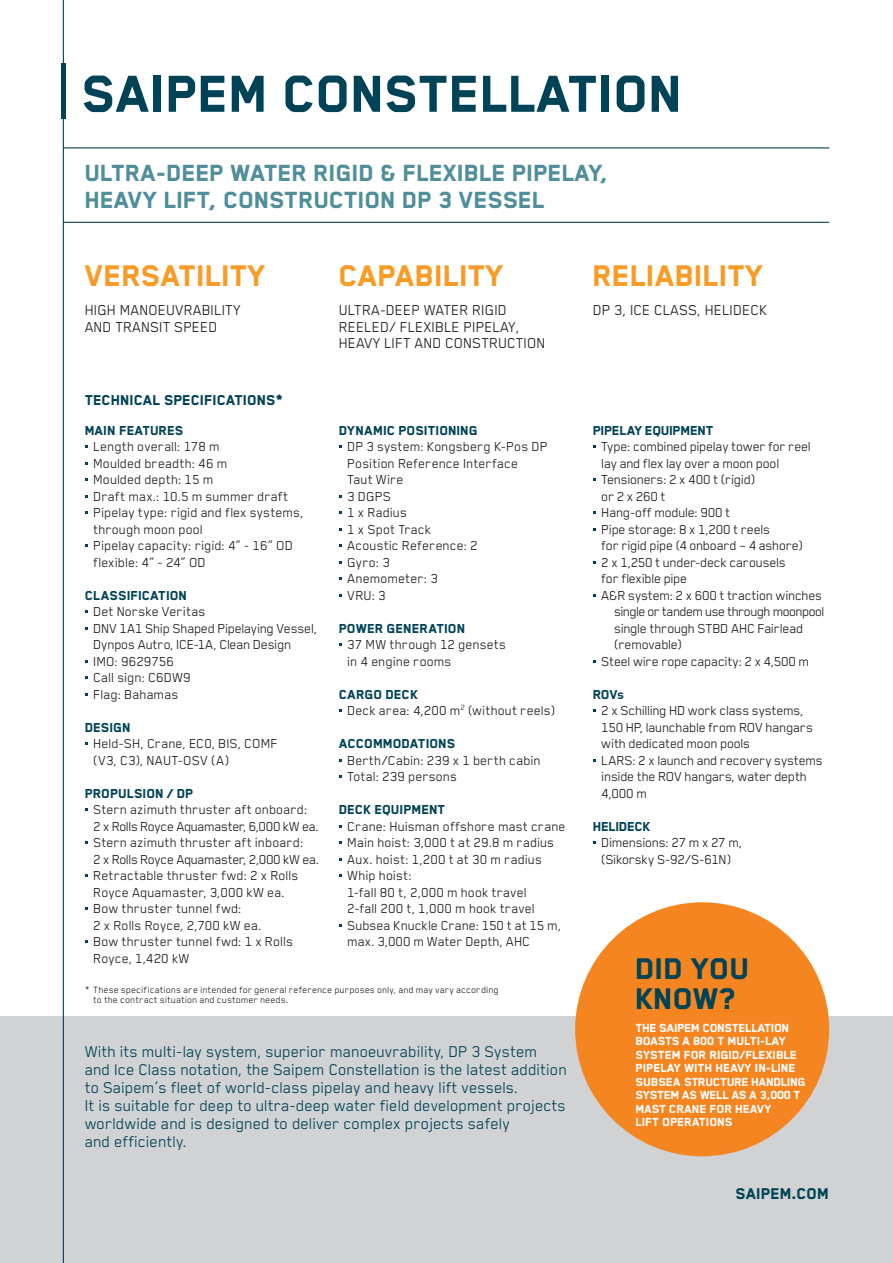
<style>
.page{position:relative;width:893px;height:1263px;background:#fff}
.page>*{position:absolute;margin:0;border:0;box-sizing:border-box;transform-origin:0 0}
.t1{font:800 60px "Blender Pro";color:#004356}
.t2{font:800 34.5px "Blender Pro";color:#f89c28}
.t3{font:800 34.5px "Blender Pro";color:#004356}
.t4{font:800 27px "Blender Pro";color:#508e9c}
.t5{font:18px/18px "Blender Pro";letter-spacing:-.005em;color:#004356}
.t6{font:800 18px "Blender Pro";color:#004356}
.t7{font:16.5px "Blender Pro";color:#231f20}
.t8{font:800 16.5px "Blender Pro";color:#004356}
.t9{font:15px/16.5px "Blender Pro";letter-spacing:-.005em;color:#231f20}
.t10{font:15px/16.5px "Blender Pro";letter-spacing:-.025em;color:#231f20}
.t11{font:800 15px "Blender Pro";color:#004356}
.t12{font:15px "Blender Pro";letter-spacing:-.045em;color:#231f20}
.t13{font:800 15px "Blender Pro";letter-spacing:-.02em;color:#004356}
.t14{font:800 13.5px/13.5px "Blender Pro";letter-spacing:-.02em;color:#fff}
.t15{font:800 13.5px "Blender Pro";color:#fff}
.t16{font:10.5px "Blender Pro";letter-spacing:.015em;color:#231f20}
.s1{font-weight:700}
</style>
<div class="page">
<div style="left:0;top:1016px;width:893px;height:247px;background:#d1d2d4"></div>
<div style="left:575px;top:902px;width:254px;height:254px;background:#f58520;border-radius:50%"></div>
<hr style="left:63px;top:0;width:1px;height:1263px;background:#004356">
<hr style="left:61px;top:63px;width:4px;height:56px;background:#004356">
<hr style="left:63px;top:147px;width:766px;height:1px;background:#004356">
<hr style="left:63px;top:222px;width:766px;height:1px;background:#004356">
<p class="t1" style="left:82px;top:62px;width:602px">SAIPEM CONSTELLATION</p>
<p class="t4" style="left:85px;top:158px;width:525px">ULTRA-DEEP WATER RIGID &amp; FLEXIBLE PIPELAY,</p>
<p class="t4" style="left:85px;top:185px;width:462px">HEAVY LIFT, CONSTRUCTION DP 3 VESSEL</p>
<p class="t2" style="left:85px;top:257px;width:183px">VERSATILITY</p>
<p class="t2" style="left:339px;top:257px;width:167px">CAPABILITY</p>
<p class="t2" style="left:593px;top:257px;width:172px">RELIABILITY</p>
<p class="t7" style="left:85px;top:301px;width:157px">HIGH MANOEUVRABILITY</p>
<p class="t7" style="left:85px;top:318px;width:134px">AND TRANSIT SPEED</p>
<p class="t8" style="left:85px;top:391px;width:200px">TECHNICAL SPECIFICATIONS*</p>
<p class="t11" style="left:85px;top:422px;width:100px">MAIN FEATURES</p>
<p class="t9" style="left:94px;top:438px;width:128px">Length overall: 178 m</p>
<p class="t9" style="left:94px;top:454px;width:136px">Moulded breadth: 46 m</p>
<p class="t9" style="left:94px;top:471px;width:122px">Moulded depth: 15 m</p>
<p class="t9" style="left:94px;top:487px;width:196px">Draft max.: 10.5 m summer draft</p>
<p class="t9" style="left:94px;top:504px;width:212px">Pipelay type: rigid and flex systems, through moon pool</p>
<p class="t9" style="left:94px;top:537px;width:201px">Pipelay capacity: rigid: 4” - 16” OD flexible: 4” - 24” OD</p>
<p class="t11" style="left:85px;top:587px;width:104px">CLASSIFICATION</p>
<p class="t9" style="left:94px;top:603px;width:114px">Det Norske Veritas</p>
<p class="t9" style="left:94px;top:619px;width:225px">DNV 1A1 Ship Shaped Pipelaying Vessel,<br>Dynpos Autro, ICE-1A, Clean Design</p>
<p class="t9" style="left:94px;top:652px;width:82px">IMO: 9629756</p>
<p class="t9" style="left:94px;top:669px;width:99px">Call sign: C6DW9</p>
<p class="t9" style="left:94px;top:685px;width:87px">Flag: Bahamas</p>
<p class="t11" style="left:85px;top:719px;width:47px">DESIGN</p>
<p class="t9" style="left:94px;top:735px;width:186px">Held-SH, Crane, EC0, BIS, COMF</p>
<p class="t9" style="left:94px;top:751px;width:138px">(V3, C3), NAUT-OSV (A)</p>
<p class="t11" style="left:85px;top:785px;width:110px">PROPULSION / DP</p>
<p class="t9" style="left:94px;top:801px;width:216px">Stern azimuth thruster aft onboard:</p>
<p class="t10" style="left:94px;top:817px;width:227px">2 x Rolls Royce Aquamaster, 6,000 kW ea.</p>
<p class="t9" style="left:94px;top:834px;width:212px">Stern azimuth thruster aft inboard:</p>
<p class="t10" style="left:94px;top:850px;width:227px">2 x Rolls Royce Aquamaster, 2,000 kW ea.</p>
<p class="t9" style="left:94px;top:867px;width:207px">Retractable thruster fwd: 2 x Rolls<br>Royce Aquamaster, 3,000 kW ea.</p>
<p class="t9" style="left:94px;top:900px;width:150px">Bow thruster tunnel fwd:</p>
<p class="t9" style="left:94px;top:916px;width:170px">2 x Rolls Royce, 2,700 kW ea.</p>
<p class="t9" style="left:94px;top:933px;width:201px">Bow thruster tunnel fwd: 1 x Rolls<br>Royce, 1,420 kW</p>
<p class="t7" style="left:339px;top:301px;width:170px">ULTRA-DEEP WATER RIGID</p>
<p class="t7" style="left:339px;top:318px;width:182px">REELED/ FLEXIBLE PIPELAY,</p>
<p class="t7" style="left:339px;top:334px;width:208px">HEAVY LIFT AND CONSTRUCTION</p>
<p class="t11" style="left:339px;top:422px;width:140px">DYNAMIC POSITIONING</p>
<p class="t9" style="left:348px;top:438px;width:202px">DP 3 system: Kongsberg K-Pos DP<br>Position Reference Interface</p>
<p class="t9" style="left:348px;top:471px;width:58px">Taut Wire</p>
<p class="t9" style="left:348px;top:487px;width:45px">3 DGPS</p>
<p class="t9" style="left:348px;top:504px;width:61px">1 x Radius</p>
<p class="t9" style="left:348px;top:520px;width:85px">1 x Spot Track</p>
<p class="t9" style="left:348px;top:537px;width:132px">Acoustic Reference: 2</p>
<p class="t9" style="left:348px;top:553px;width:44px">Gyro: 3</p>
<p class="t9" style="left:348px;top:570px;width:92px">Anemometer: 3</p>
<p class="t9" style="left:348px;top:586px;width:40px">VRU: 3</p>
<p class="t11" style="left:339px;top:620px;width:128px">POWER GENERATION</p>
<p class="t9" style="left:348px;top:636px;width:160px">37 MW through 12 gensets</p>
<p class="t9" style="left:348px;top:652px;width:106px">in 4 engine rooms</p>
<p class="t11" style="left:339px;top:686px;width:81px">CARGO DECK</p>
<p class="t9" style="left:348px;top:702px;width:209px">Deck area: 4,200 m<sup>2</sup> (without reels)</p>
<p class="t11" style="left:339px;top:736px;width:118px">ACCOMMODATIONS</p>
<p class="t9" style="left:348px;top:751px;width:195px">Berth/Cabin: 239 x 1 berth cabin</p>
<p class="t9" style="left:348px;top:768px;width:111px">Total: 239 persons</p>
<p class="t11" style="left:339px;top:802px;width:108px">DECK EQUIPMENT</p>
<p class="t9" style="left:348px;top:817px;width:220px">Crane: Huisman offshore mast crane</p>
<p class="t9" style="left:348px;top:834px;width:209px">Main hoist: 3,000 t at 29.8 m radius</p>
<p class="t9" style="left:348px;top:850px;width:196px">Aux. hoist: 1,200 t at 30 m radius</p>
<p class="t9" style="left:348px;top:867px;width:66px">Whip hoist:</p>
<p class="t9" style="left:348px;top:883px;width:189px">1-fall 80 t, 2,000 m hook travel<br>2-fall 200 t, 1,000 m hook travel</p>
<p class="t9" style="left:348px;top:916px;width:215px">Subsea Knuckle Crane: 150 t at 15 m, max. 3,000 m Water Depth, AHC</p>
<p class="t16" style="left:85px;top:984px;width:416px">* These specifications are intended for general reference purposes only, and may vary according</p>
<p class="t16" style="left:94px;top:994px;width:196px">to the contract situation and customer needs.</p>
<p class="t5" style="left:85px;top:1042px;width:454px">With its multi-lay system, superior manoeuvrability, DP 3 System</p>
<p class="t5" style="left:85px;top:1060px;width:484px">and Ice Class notation, the Saipem Constellation is the latest addition</p>
<p class="t5" style="left:85px;top:1078px;width:435px">to Saipem’s fleet of world-class pipelay and heavy lift vessels.</p>
<p class="t5" style="left:85px;top:1096px;width:483px">It is suitable for deep to ultra-deep water field development projects worldwide and is designed to deliver complex projects safely</p>
<p class="t5" style="left:85px;top:1132px;width:103px">and efficiently.</p>
<p class="t7" style="left:593px;top:301px;width:176px">DP 3, ICE CLASS, HELIDECK</p>
<p class="t13" style="left:593px;top:422px;width:122px">PIPELAY EQUIPMENT</p>
<p class="t9" style="left:602px;top:438px;width:211px">Type: combined pipelay tower for reel lay and flex lay over a moon pool</p>
<p class="t10" style="left:602px;top:471px;width:155px">Tensioners: 2 x 400 t (rigid)</p>
<p class="t9" style="left:602px;top:487px;width:66px">or 2 x 260 t</p>
<p class="t9" style="left:602px;top:504px;width:130px">Hang-off module: 900 t</p>
<p class="t9" style="left:602px;top:520px;width:170px">Pipe storage: 8 x 1,200 t reels</p>
<p class="t9" style="left:602px;top:537px;width:203px">for rigid pipe (4 onboard – 4 ashore)</p>
<p class="t9" style="left:602px;top:553px;width:186px">2 x 1,250 t under-deck carousels</p>
<p class="t10" style="left:602px;top:570px;width:87px">for flexible pipe</p>
<p class="t9" style="left:602px;top:586px;width:222px">A&amp;R system: 2 x 600 t traction winches</p>
<p class="t12" style="left:614px;top:603px;width:212px">single or tandem use through moonpool</p>
<p class="t10" style="left:614px;top:619px;width:191px">single through STBD AHC Fairlead (removable)</p>
<p class="t9" style="left:602px;top:652px;width:209px">Steel wire rope capacity: 2 x 4,500 m</p>
<p class="t11" style="left:593px;top:686px;width:33px">ROV<span class="s1">s</span></p>
<p class="t9" style="left:602px;top:702px;width:204px">2 x Schilling HD work class systems,</p>
<p class="t9" style="left:602px;top:718px;width:213px">150 HP, launchable from ROV hangars with dedicated moon pools</p>
<p class="t9" style="left:602px;top:751px;width:223px">LARS: 2 x launch and recovery systems inside the ROV hangars, water depth<br>4,000 m</p>
<p class="t13" style="left:593px;top:818px;width:59px">HELIDECK</p>
<p class="t10" style="left:602px;top:834px;width:142px">Dimensions: 27 m x 27 m,</p>
<p class="t9" style="left:602px;top:850px;width:131px">(Sikorsky S-92/S-61N)</p>
<p class="t3" style="left:636px;top:950px;width:115px">DID YOU</p>
<p class="t3" style="left:636px;top:980px;width:102px">KNOW?</p>
<p class="t14" style="left:636px;top:1020px;width:171px">THE SAIPEM CONSTELLATION<br>BOASTS A 800 T MULTI-LAY<br>SYSTEM FOR RIGID/FLEXIBLE<br>PIPELAY WITH HEAVY IN-LINE<br>SUBSEA STRUCTURE HANDLING<br>SYSTEM AS WELL AS A 3,000 T<br>MAST CRANE FOR HEAVY</p>
<p class="t15" style="left:636px;top:1115px;width:98px">LIFT OPERATIONS</p>
<p class="t6" style="left:736px;top:1184px;width:95px">SAIPEM.COM</p>
</div>
